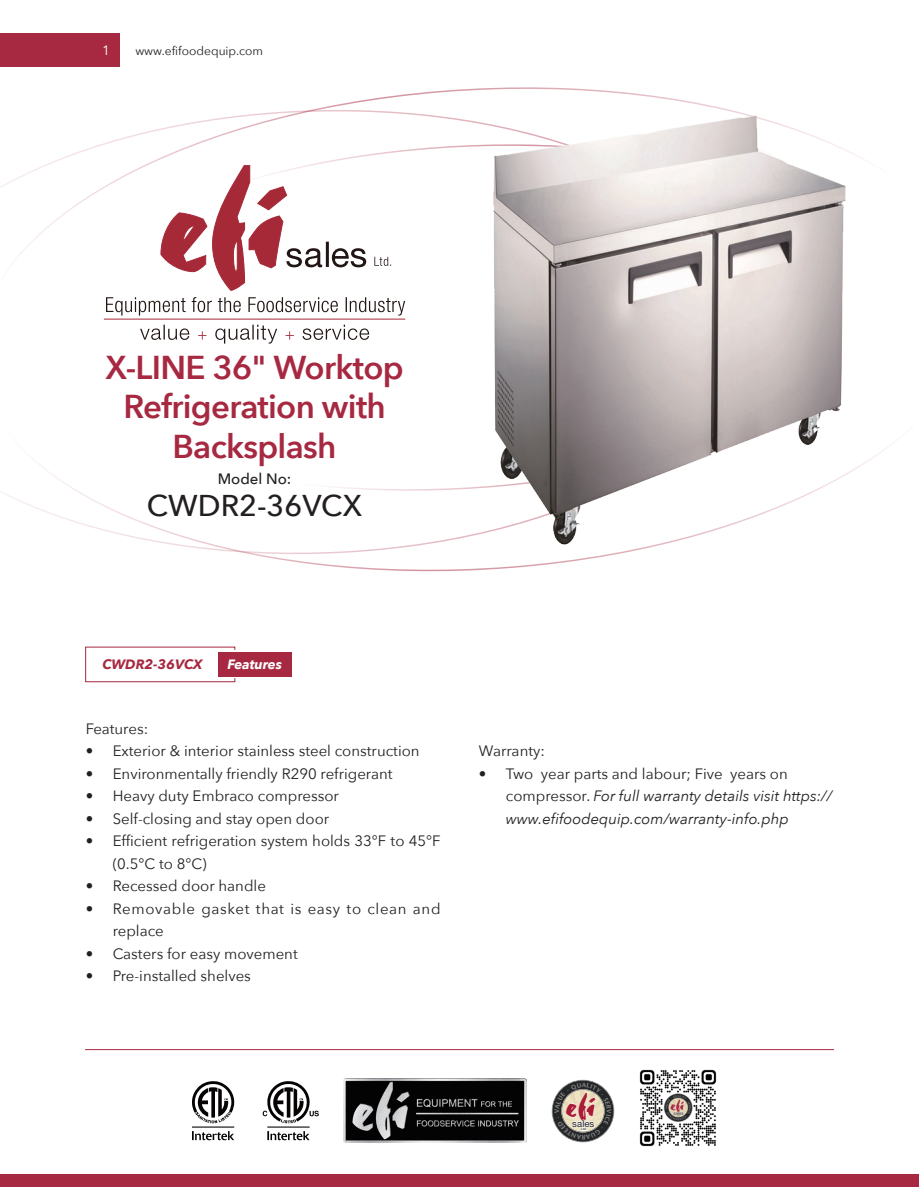
<style>
.page{position:relative;width:919px;height:1187px;background:#fff}
.page>*{position:absolute;margin:0;border:0;box-sizing:border-box;transform-origin:0 0}
.t1{font:600 33px/39.6px "Avenir Next";letter-spacing:-.02em;color:#a72941;text-align:center}
.t2{font:31.95px "Choc ICG";color:#aa1c36}
.t3{font:500 30px "Avenir Next";color:#231f20}
.t4{font:15px/22.5px "Avenir Next";color:#231f20}
.t5{font:italic 15px/22.5px "Avenir Next";color:#231f20}
.t6{font:15px/22.5px "Avenir Next";letter-spacing:.045em;color:#231f20}
.t7{font:500 15px "Avenir Next";color:#231f20}
.t8{font:italic 700 13.5px "Avenir Next";color:#a72941}
.t9{font:italic 700 13.5px "Avenir Next";letter-spacing:-.005em;color:#fff}
.t10{font:13.5px "Avenir Next";color:#fff}
.t11{font:12px "Avenir Next";color:#231f20}
.t12{font:9.6px "Helvetica Neue";letter-spacing:.01em;color:#231f20}
.t13{font:500 3px "Helvetica Neue";color:#231f20}
.s1{font-style:normal}
</style>
<div class="page">
<svg style="left:0;top:87px;width:893px;height:485px"></svg>
<div style="left:85px;top:646px;width:150px;height:36px;border:1px solid #a72941"></div>
<div style="left:87px;top:650px;width:162px;height:27px;background:#fff"></div>
<div style="left:218px;top:652px;width:74px;height:24px;background:#a72941"></div>
<div style="left:0;top:1174px;width:918px;height:12px;background:#a72941"></div>
<hr style="left:85px;top:1049px;width:748px;height:1px;background:#a72941">
<div style="left:0;top:33px;width:119px;height:34px;background:#a72941"></div>
<img style="left:343px;top:1078px;width:183px;height:63px">
<img style="left:639px;top:1069px;width:78px;height:78px">
<svg style="left:267px;top:1131px;width:42px;height:9px"></svg>
<svg style="left:263px;top:1081px;width:56px;height:42px"></svg>
<hr style="left:267px;top:1126px;width:42px;height:1px;background:#060303">
<svg style="left:192px;top:1123px;width:42px;height:5px"></svg>
<svg style="left:192px;top:1131px;width:42px;height:9px"></svg>
<svg style="left:192px;top:1081px;width:42px;height:42px"></svg>
<hr style="left:192px;top:1126px;width:42px;height:1px;background:#060303">
<svg style="left:302px;top:324px;width:67px;height:16px"></svg>
<svg style="left:285px;top:331px;width:9px;height:8px"></svg>
<svg style="left:215px;top:324px;width:62px;height:19px"></svg>
<svg style="left:198px;top:331px;width:8px;height:8px"></svg>
<svg style="left:140px;top:324px;width:49px;height:16px"></svg>
<hr style="left:104px;top:318px;width:301px;height:1px;background:#a62938">
<svg style="left:374px;top:257px;width:17px;height:9px"></svg>
<svg style="left:106px;top:297px;width:299px;height:18px"></svg>
<svg style="left:161px;top:165px;width:205px;height:126px"></svg>
<img style="left:452px;top:103px;width:425px;height:442px">
<svg style="left:551px;top:1079px;width:63px;height:63px"></svg>
<p class="t10" style="left:102px;top:38px;width:9px">1</p>
<p class="t11" style="left:135px;top:40px;width:129px">www.efifoodequip.com</p>
<h1 class="t1" style="left:105px;top:346px;width:300px">X-LINE 36" Worktop<br>Refrigeration with<br>Backsplash</h1>
<h3 class="t3" style="left:147px;top:480px;width:217px">CWDR2-36VCX</h3>
<p class="t7" style="left:218px;top:465px;width:75px">Model No:</p>
<p class="t8" style="left:102px;top:652px;width:102px">CWDR2-36VCX</p>
<p class="t9" style="left:227px;top:652px;width:56px">Features</p>
<p class="t4" style="left:86px;top:716px;width:64px">Features:</p>
<p class="t4" style="left:86px;top:739px;width:335px">• Exterior &amp; interior stainless steel construction</p>
<p class="t4" style="left:86px;top:761px;width:308px">• Environmentally friendly R290 refrigerant</p>
<p class="t4" style="left:86px;top:784px;width:255px">• Heavy duty Embraco compressor</p>
<p class="t4" style="left:86px;top:806px;width:245px">• Self-closing and stay open door</p>
<p class="t4" style="left:113px;top:829px;width:329px;text-indent:-27px">• Efficient refrigeration system holds 33°F to 45°F (0.5°C to 8°C)</p>
<p class="t4" style="left:86px;top:874px;width:182px">• Recessed door handle</p>
<p class="t6" style="left:113px;top:896px;width:329px;text-indent:-27px">• Removable gasket that is easy to clean and replace</p>
<p class="t4" style="left:86px;top:941px;width:213px">• Casters for easy movement</p>
<p class="t4" style="left:86px;top:964px;width:167px">• Pre-installed shelves</p>
<p class="t4" style="left:479px;top:739px;width:67px">Warranty:</p>
<p class="t5" style="left:506px;top:761px;width:328px;text-indent:-27px"><span class="s1">• Two year parts and labour; Five years on compressor.</span> For full warranty details visit https:// www.efifoodequip.com/warranty-info.php</p>
<h2 class="t2" style="left:564px;top:1085px;width:32px">efi</h2>
<p class="t13" style="left:581px;top:1127px;width:7px">Ltd.</p>
<p class="t12" style="left:572px;top:1117px;width:24px">sales</p>
</div>
